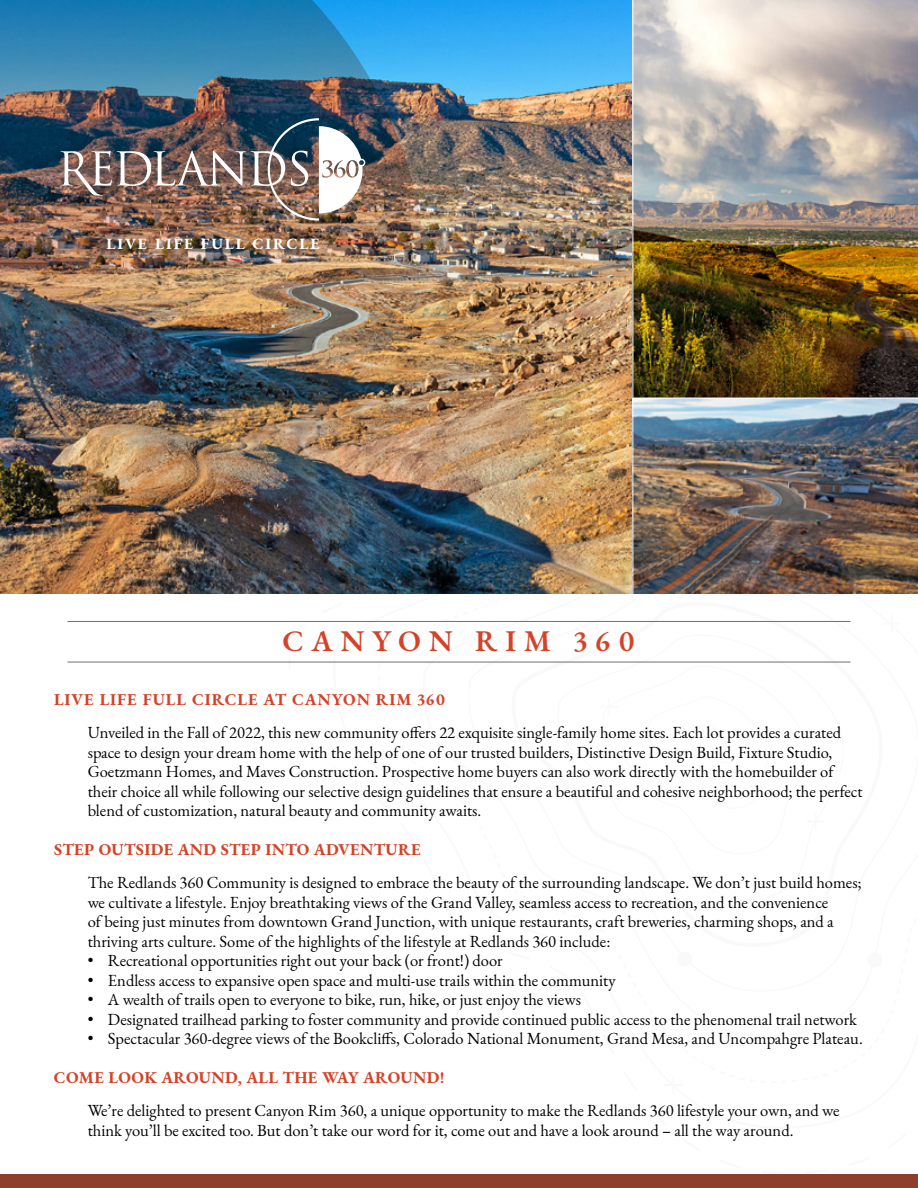
<style>
.page{position:relative;width:918px;height:1188px;background:#fff}
.page>*{position:absolute;margin:0;border:0;box-sizing:border-box;transform-origin:0 0}
.t1{font:600 30px "EB Garamond";letter-spacing:.26em;color:#d44227}
.t2{font:16.5px/19.5px "EB Garamond";color:#000}
.t3{font:700 16.5px "EB Garamond";letter-spacing:.02em;color:#d44227}
.t4{font:700 16.5px "EB Garamond";letter-spacing:.06em;color:#d44227}
.t5{font:700 15.6px "EB Garamond";letter-spacing:.12em;color:#fff}
</style>
<div class="page">
<img style="left:426px;top:0;width:492px;height:594px">
<div style="left:0;top:1174px;width:918px;height:14px;background:#903e2c"></div>
<img style="left:0;top:0;width:426px;height:594px">
<img style="left:61px;top:118px;width:305px;height:103px">
<hr style="left:68px;top:662px;width:782px;height:1px;background:#6d6e71">
<hr style="left:68px;top:621px;width:782px;height:1px;background:#6d6e71">
<hr style="left:633px;top:197px;width:285px;height:1px;background:#fff">
<hr style="left:633px;top:398px;width:285px;height:1px;background:#fff">
<hr style="left:633px;top:0;width:1px;height:594px;background:#fff">
<p class="t5" style="left:106px;top:233px;width:215px">LIVE LIFE FULL CIRCLE</p>
<h1 class="t1" style="left:283px;top:621px;width:354px">CANYON RIM 360</h1>
<p class="t4" style="left:54px;top:688px;width:393px">LIVE LIFE FULL CIRCLE AT CANYON RIM 360</p>
<p class="t2" style="left:88px;top:723px;width:776px">Unveiled in the Fall of 2022, this new community offers 22 exquisite single-family home sites. Each lot provides a curated space to design your dream home with the help of one of our trusted builders, Distinctive Design Build, Fixture Studio, Goetzmann Homes, and Maves Construction. Prospective home buyers can also work directly with the homebuilder of their choice all while following our selective design guidelines that ensure a beautiful and cohesive neighborhood; the perfect blend of customization, natural beauty and community awaits.</p>
<p class="t3" style="left:54px;top:838px;width:368px">STEP OUTSIDE AND STEP INTO ADVENTURE</p>
<p class="t2" style="left:88px;top:873px;width:775px">The Redlands 360 Community is designed to embrace the beauty of the surrounding landscape. We don’t just build homes; we cultivate a lifestyle. Enjoy breathtaking views of the Grand Valley, seamless access to recreation, and the convenience<br>of being just minutes from downtown Grand Junction, with unique restaurants, craft breweries, charming shops, and a thriving arts culture. Some of the highlights of the lifestyle at Redlands 360 include:</p>
<p class="t2" style="left:88px;top:951px;width:416px">• Recreational opportunities right out your back (or front!) door</p>
<p class="t2" style="left:88px;top:970px;width:529px">• Endless access to expansive open space and multi-use trails within the community</p>
<p class="t2" style="left:88px;top:990px;width:495px">• A wealth of trails open to everyone to bike, run, hike, or just enjoy the views</p>
<p class="t2" style="left:88px;top:1009px;width:771px">• Designated trailhead parking to foster community and provide continued public access to the phenomenal trail network</p>
<p class="t2" style="left:88px;top:1029px;width:777px">• Spectacular 360-degree views of the Bookcliffs, Colorado National Monument, Grand Mesa, and Uncompahgre Plateau.</p>
<p class="t3" style="left:54px;top:1066px;width:392px">COME LOOK AROUND, ALL THE WAY AROUND!</p>
<p class="t2" style="left:88px;top:1101px;width:753px">We’re delighted to present Canyon Rim 360, a unique opportunity to make the Redlands 360 lifestyle your own, and we think you’ll be excited too. But don’t take our word for it, come out and have a look around – all the way around.</p>
</div>
